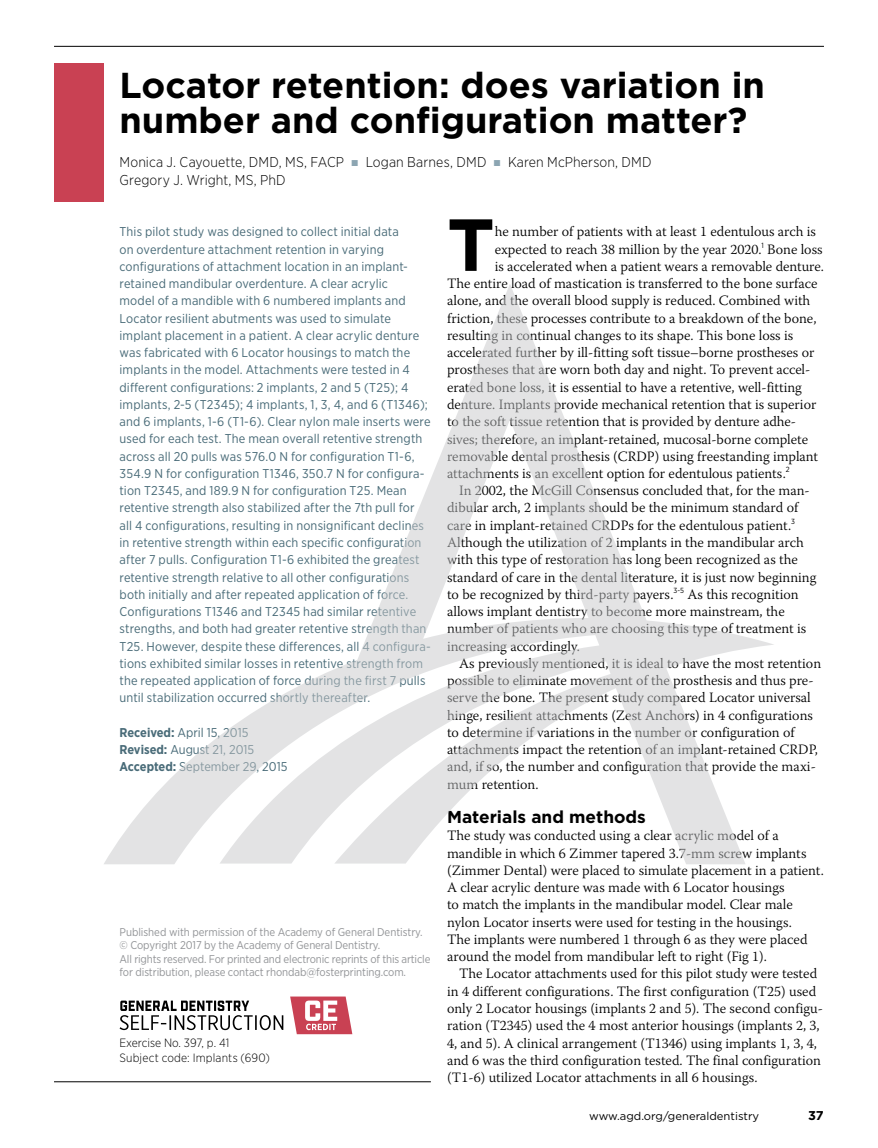
<style>
.page{position:relative;width:878px;height:1148px;background:#fff}
.page>*{position:absolute;margin:0;border:0;box-sizing:border-box;transform-origin:0 0}
.t1{font:700 73.5px "Gotham";color:#000}
.t2{font:700 36px/34.5px "Gotham";color:#000}
.t3{font:700 17.25px "Gotham";color:#000}
.t4{font:300 14.25px/17.2px "Warnock Pro";color:#000}
.t5{font:300 14.25px "Gotham Narrow";letter-spacing:.01em;color:#000}
.t6{font:12.75px/17.2px "Gotham Narrow";letter-spacing:.01em;color:#496b78}
.t7{font:700 12.75px "Gotham";color:#000}
.t8{font:300 12px/15px "Gotham Narrow";letter-spacing:.01em;color:#000}
.t9{font:11.25px/13.5px "Gotham Narrow";letter-spacing:-.01em;color:#939598}
.t10{font:11.25px "Gotham";color:#000}
.s1{font-weight:700}
</style>
<div class="page">
<hr style="left:54px;top:46px;width:770px;height:1px;background:#000">
<hr style="left:54px;top:1081px;width:377px;height:1px;background:#000">
<div style="left:54px;top:64px;width:49px;height:138px;background:#c94153"></div>
<svg style="left:290px;top:996px;width:62px;height:38px"></svg>
<svg style="left:119px;top:1000px;width:164px;height:30px"></svg>
<svg style="left:104px;top:284px;width:670px;height:580px"></svg>
<h2 class="t2" style="left:119px;top:68px;width:647px">Locator retention: does variation in number and configuration matter?</h2>
<p class="t5" style="left:119px;top:154px;width:226px">Monica J. Cayouette, DMD, MS, FACP</p>
<p class="t5" style="left:366px;top:154px;width:122px">Logan Barnes, DMD</p>
<p class="t5" style="left:508px;top:154px;width:145px">Karen McPherson, DMD</p>
<p class="t5" style="left:119px;top:171px;width:168px">Gregory J. Wright, MS, PhD</p>
<p class="t6" style="left:119px;top:223px;width:313px">This pilot study was designed to collect initial data<br>on overdenture attachment retention in varying configurations of attachment location in an implant&shy;retained mandibular overdenture. A clear acrylic<br>model of a mandible with 6 numbered implants and Locator resilient abutments was used to simulate implant placement in a patient. A clear acrylic denture was fabricated with 6 Locator housings to match the implants in the model. Attachments were tested in 4 different configurations: 2 implants, 2 and 5 (T25); 4 implants, 2-5 (T2345); 4 implants, 1, 3, 4, and 6 (T1346); and 6 implants, 1-6 (T1-6). Clear nylon male inserts were used for each test. The mean overall retentive strength across all 20 pulls was 576.0 N for configuration T1-6, 354.9 N for configuration T1346, 350.7 N for configura&shy;tion T2345, and 189.9 N for configuration T25. Mean retentive strength also stabilized after the 7th pull for<br>all 4 configurations, resulting in nonsignificant declines in retentive strength within each specific configuration after 7 pulls. Configuration T1-6 exhibited the greatest retentive strength relative to all other configurations both initially and after repeated application of force.<br>Configurations T1346 and T2345 had similar retentive strengths, and both had greater retentive strength than T25. However, despite these differences, all 4 configura&shy;tions exhibited similar losses in retentive strength from the repeated application of force during the first 7 pulls until stabilization occurred shortly thereafter.</p>
<p class="t6" style="left:119px;top:723px;width:169px"><span class="s1">Received:</span> April 15, 2015<br><span class="s1">Revised:</span> August 21, 2015<br><span class="s1">Accepted:</span> September 29, 2015</p>
<p class="t9" style="left:119px;top:924px;width:312px">Published with permission of the Academy of General Dentistry. © Copyright 2017 by the Academy of General Dentistry.<br>All rights reserved. For printed and electronic reprints of this article for distribution, please contact rhondab@fosterprinting.com.</p>
<p class="t8" style="left:119px;top:1035px;width:152px">Exercise No. 397, p. 41<br>Subject code: Implants (690)</p>
<h1 class="t1" style="left:447px;top:196px;width:49px">T</h1>
<p class="t4" style="left:495px;top:223px;width:322px">he number of patients with at least 1 edentulous arch is</p>
<p class="t4" style="left:495px;top:240px;width:329px">expected to reach 38 million by the year 2020.<sup>1</sup> Bone loss</p>
<p class="t4" style="left:495px;top:257px;width:331px">is accelerated when a patient wears a removable denture.</p>
<p class="t4" style="left:447px;top:274px;width:372px">The entire load of mastication is transferred to the bone surface</p>
<p class="t4" style="left:447px;top:292px;width:365px">alone, and the overall blood supply is reduced. Combined with</p>
<p class="t4" style="left:447px;top:309px;width:371px">friction, these processes contribute to a breakdown of the bone,</p>
<p class="t4" style="left:447px;top:326px;width:347px">resulting in continual changes to its shape. This bone loss is</p>
<p class="t4" style="left:447px;top:344px;width:369px">accelerated further by ill-fitting soft tissue–borne prostheses or</p>
<p class="t4" style="left:447px;top:361px;width:365px">prostheses that are worn both day and night. To prevent accel-</p>
<p class="t4" style="left:447px;top:378px;width:356px">erated bone loss, it is essential to have a retentive, well-fitting</p>
<p class="t4" style="left:447px;top:395px;width:371px">denture. Implants provide mechanical retention that is superior</p>
<p class="t4" style="left:447px;top:413px;width:350px">to the soft tissue retention that is provided by denture adhe-</p>
<p class="t4" style="left:447px;top:430px;width:362px">sives; therefore, an implant-retained, mucosal-borne complete</p>
<p class="t4" style="left:447px;top:447px;width:372px">removable dental prosthesis (CRDP) using freestanding implant</p>
<p class="t4" style="left:447px;top:464px;width:344px">attachments is an excellent option for edentulous patients.<sup>2</sup></p>
<p class="t4" style="left:459px;top:481px;width:352px">In 2002, the McGill Consensus concluded that, for the man-</p>
<p class="t4" style="left:447px;top:499px;width:353px">dibular arch, 2 implants should be the minimum standard of</p>
<p class="t4" style="left:447px;top:516px;width:349px">care in implant-retained CRDPs for the edentulous patient.<sup>3</sup></p>
<p class="t4" style="left:447px;top:533px;width:358px">Although the utilization of 2 implants in the mandibular arch</p>
<p class="t4" style="left:447px;top:550px;width:352px">with this type of restoration has long been recognized as the</p>
<p class="t4" style="left:447px;top:568px;width:371px">standard of care in the dental literature, it is just now beginning</p>
<p class="t4" style="left:447px;top:585px;width:353px">to be recognized by third-party payers.<sup>3-5</sup> As this recognition</p>
<p class="t4" style="left:447px;top:602px;width:339px">allows implant dentistry to become more mainstream, the</p>
<p class="t4" style="left:447px;top:619px;width:360px">number of patients who are choosing this type of treatment is</p>
<p class="t4" style="left:447px;top:637px;width:134px">increasing accordingly.</p>
<p class="t4" style="left:459px;top:654px;width:363px">As previously mentioned, it is ideal to have the most retention</p>
<p class="t4" style="left:447px;top:671px;width:368px">possible to eliminate movement of the prosthesis and thus pre-</p>
<p class="t4" style="left:447px;top:689px;width:365px">serve the bone. The present study compared Locator universal</p>
<p class="t4" style="left:447px;top:706px;width:367px">hinge, resilient attachments (Zest Anchors) in 4 configurations</p>
<p class="t4" style="left:447px;top:723px;width:349px">to determine if variations in the number or configuration of</p>
<p class="t4" style="left:447px;top:740px;width:372px">attachments impact the retention of an implant-retained CRDP,</p>
<p class="t4" style="left:447px;top:758px;width:370px">and, if so, the number and configuration that provide the maxi-</p>
<p class="t4" style="left:447px;top:775px;width:93px">mum retention.</p>
<p class="t3" style="left:447px;top:805px;width:200px">Materials and methods</p>
<p class="t4" style="left:447px;top:826px;width:378px">The study was conducted using a clear acrylic model of a mandible in which 6 Zimmer tapered 3.7-mm screw implants (Zimmer Dental) were placed to simulate placement in a patient.<br>A clear acrylic denture was made with 6 Locator housings<br>to match the implants in the mandibular model. Clear male nylon Locator inserts were used for testing in the housings.<br>The implants were numbered 1 through 6 as they were placed around the model from mandibular left to right (Fig 1).</p>
<p class="t4" style="left:447px;top:965px;width:377px;text-indent:12px">The Locator attachments used for this pilot study were tested in 4 different configurations. The first configuration (T25) used only 2 Locator housings (implants 2 and 5). The second configu&shy;ration (T2345) used the 4 most anterior housings (implants 2, 3, 4, and 5). A clinical arrangement (T1346) using implants 1, 3, 4, and 6 was the third configuration tested. The final configuration (T1-6) utilized Locator attachments in all 6 housings.</p>
<p class="t10" style="left:589px;top:1108px;width:172px">www.agd.org/generaldentistry</p>
<p class="t7" style="left:808px;top:1107px;width:17px">37</p>
</div>
